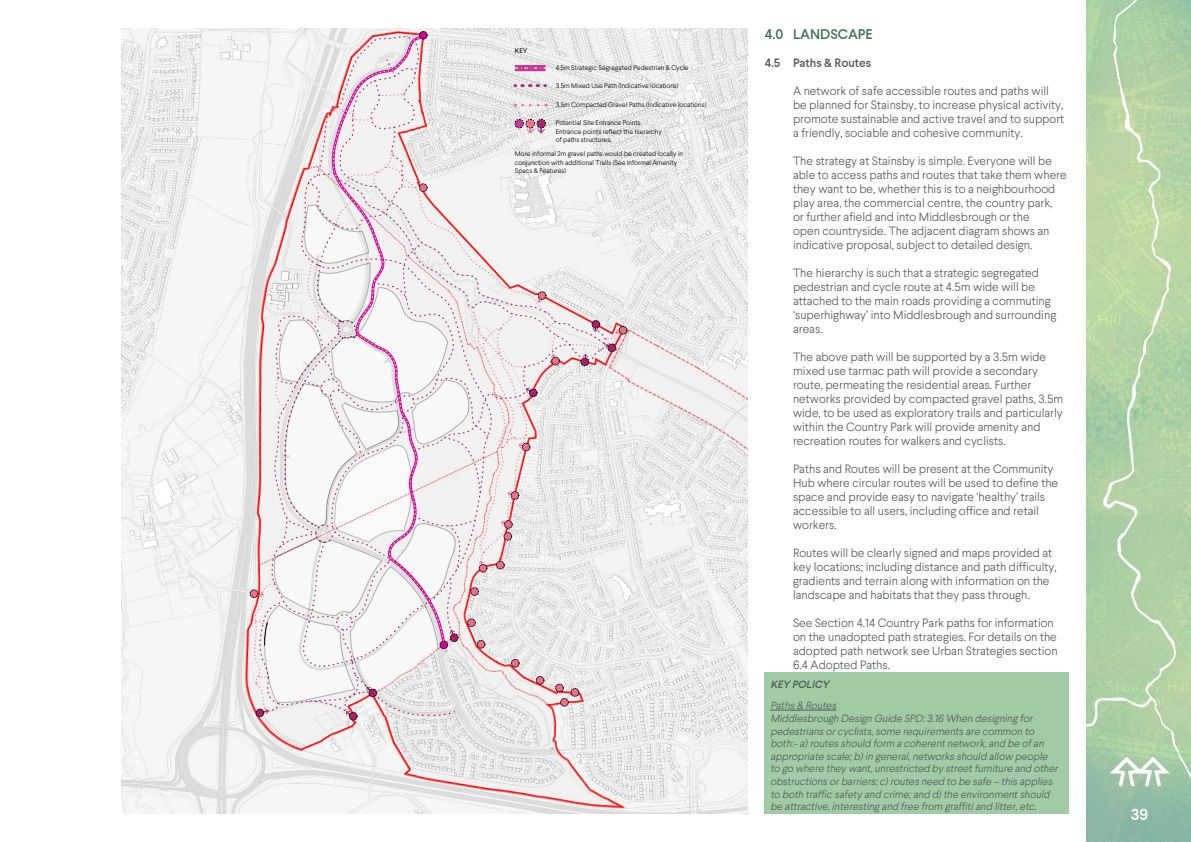
<style>
.page{position:relative;width:1191px;height:842px;background:#fff}
.page>*{position:absolute;margin:0;border:0;box-sizing:border-box;transform-origin:0 0}
.t1{font:500 16px "Larsseit";color:#fff}
.t2{font:500 14px "Larsseit";color:#427257}
.t3{font:300 12px/14px "Larsseit";color:#54595b}
.t4{font:500 12px "Larsseit";color:#54595b}
.t5{font:italic 300 10.5px/12.6px "Larsseit";color:#54595b}
.t6{font:italic 500 10.5px "Larsseit";color:#54595b}
.t7{font:300 6.8px/8.2px "Larsseit";color:#000}
.t8{font:6.8px "Larsseit";color:#000}
</style>
<div class="page">
<img style="left:1086px;top:0;width:105px;height:842px">
<img style="left:122px;top:28px;width:625px;height:786px">
<svg style="left:246px;top:30px;width:381px;height:778px"></svg>
<div style="left:764px;top:672px;width:305px;height:142px;background:#a0cba4"></div>
<hr style="left:770px;top:710px;width:66px;height:1px;background:#54595b">
<p class="t8" style="left:515px;top:47px;width:14px">KEY</p>
<p class="t7" style="left:556px;top:63px;width:134px">4.5m Strategic Segregated Pedestrian &amp; Cycle</p>
<p class="t7" style="left:556px;top:82px;width:124px">3.5m Mixed Use Path (Indicative locations)</p>
<p class="t7" style="left:556px;top:119px;width:108px">Potential Site Entrance Points<br>Entrance points reflect the hierarchy of paths structures.</p>
<p class="t7" style="left:556px;top:100px;width:152px">3.5m Compacted Gravel Paths (Indicative locations)</p>
<p class="t7" style="left:515px;top:150px;width:170px">More informal 2m gravel paths would be created locally in conjunction with additional Trails (See Informal Amenity<br>Spacs &amp; Features)</p>
<p class="t2" style="left:764px;top:26px;width:110px">4.0 LANDSCAPE</p>
<p class="t4" style="left:764px;top:56px;width:108px">4.5 Paths &amp; Routes</p>
<p class="t3" style="left:793px;top:84px;width:273px">A network of safe accessible routes and paths will be planned for Stainsby, to increase physical activity, promote sustainable and active travel and to support a friendly, sociable and cohesive community.</p>
<p class="t3" style="left:793px;top:154px;width:275px">The strategy at Stainsby is simple. Everyone will be able to access paths and routes that take them where they want to be, whether this is to a neighbourhood play area, the commercial centre, the country park,<br>or further afield and into Middlesbrough or the<br>open countryside. The adjacent diagram shows an indicative proposal, subject to detailed design.</p>
<p class="t3" style="left:793px;top:266px;width:265px">The hierarchy is such that a strategic segregated pedestrian and cycle route at 4.5m wide will be attached to the main roads providing a commuting ‘superhighway’ into Middlesbrough and surrounding areas.</p>
<p class="t3" style="left:793px;top:350px;width:272px">The above path will be supported by a 3.5m wide mixed use tarmac path will provide a secondary route, permeating the residential areas. Further networks provided by compacted gravel paths, 3.5m wide, to be used as exploratory trails and particularly within the Country Park will provide amenity and recreation routes for walkers and cyclists.</p>
<p class="t3" style="left:793px;top:462px;width:267px">Paths and Routes will be present at the Community Hub where circular routes will be used to define the space and provide easy to navigate ‘healthy’ trails accessible to all users, including office and retail workers.</p>
<p class="t3" style="left:793px;top:546px;width:265px">Routes will be clearly signed and maps provided at key locations; including distance and path difficulty, gradients and terrain along with information on the landscape and habitats that they pass through.</p>
<p class="t3" style="left:793px;top:616px;width:266px">See Section 4.14 Country Park paths for information on the unadopted path strategies. For details on the adopted path network see Urban Strategies section 6.4 Adopted Paths.</p>
<p class="t6" style="left:770px;top:679px;width:63px">KEY POLICY</p>
<p class="t5" style="left:770px;top:699px;width:291px">Paths &amp; Routes<br>Middlesbrough Design Guide SPD:3.16 When designing for pedestrians orcyclists,some requirements are common to both:-a)routes should form a coherentnetwork,and be ofan appropriate scale;b)in general,networks should allow people to go where they want,unrestricted by streetfurniture and other obstructions orbarriers;c)routes need to be safe – this applies to both traffic safety and crime; and d) the environment should be attractive, interesting and free from graffiti and litter, etc.</p>
<h1 class="t1" style="left:1130px;top:805px;width:19px">39</h1>
</div>
